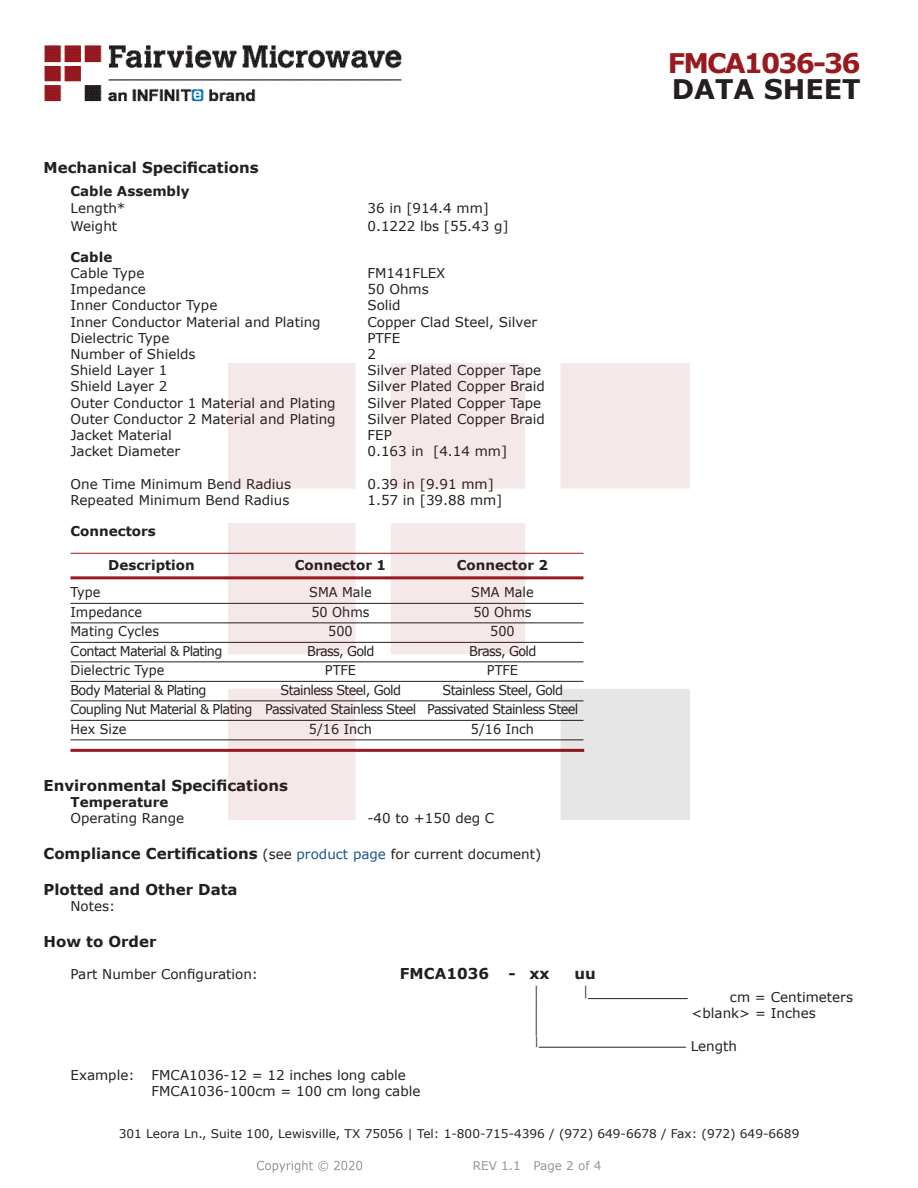
<style>
.page{position:relative;width:918px;height:1188px;background:#fff}
.page>*{position:absolute;margin:0;border:0;box-sizing:border-box;transform-origin:0 0}
.FM{font:700 27px "Verdana";letter-spacing:-.07em;color:#981a1e}
.t1{font:700 27px "Verdana";color:#231f20}
.Specs_Para{font:25.8px "Verdana";color:#231f20;scale:.39 1}
.Head1_for_Compliance{font:700 15px "Verdana";color:#231f20}
.Head1{font:700 15px "Verdana";color:#231f20}
.Specs_Para-2{font:700 15px "Verdana";color:#231f20}
.Specs_Para-3{font:13.5px "Verdana";color:#231f20}
.Table_Body_Connector{font:13.5px "Verdana";letter-spacing:-.05em;color:#231f20;scale:.95 1}
.Table_Body_Connector-2{font:13.5px "Verdana";color:#231f20;scale:.95 1}
.Table_Header_Connect{font:700 13.5px "Verdana";color:#231f20}
.Head3{font:700 13.5px "Verdana";color:#231f20}
.Head2_after_Head1{font:700 13.5px "Verdana";color:#231f20}
.Head2{font:700 13.5px "Verdana";color:#231f20}
.Specs_Para-4{font:13.5px "Verdana";color:#231f20;scale:.75 1}
.t2{font:12px "Verdana";color:#231f20}
.REV_Info{font:12px "Verdana";color:#939598}
.Specs_Para-5{font:11.25px "Verdana";color:#231f20;scale:.86 1}
.s1{font-weight:400;font-size:13.5px}
.s2{font-weight:400;font-size:13.5px;color:#1a5392}
</style>
<div class="page">
<hr style="left:70px;top:553px;width:514px;height:1px;background:#981a1e">
<hr style="left:70px;top:576px;width:514px;height:3px;background:#981a1e">
<hr style="left:70px;top:603px;width:514px;height:1px;background:#231f20">
<hr style="left:70px;top:623px;width:514px;height:1px;background:#231f20">
<hr style="left:70px;top:642px;width:514px;height:1px;background:#231f20">
<hr style="left:70px;top:662px;width:514px;height:1px;background:#231f20">
<hr style="left:70px;top:681px;width:514px;height:1px;background:#231f20">
<hr style="left:70px;top:701px;width:514px;height:1px;background:#231f20">
<hr style="left:70px;top:720px;width:514px;height:1px;background:#231f20">
<hr style="left:70px;top:740px;width:514px;height:1px;background:#231f20">
<hr style="left:70px;top:749px;width:514px;height:3px;background:#981a1e">
<hr style="left:588px;top:998px;width:100px;height:1px;background:#231f20">
<hr style="left:539px;top:1047px;width:147px;height:1px;background:#231f20">
<img style="left:257px;top:1160px;width:106px;height:13px">
<img style="left:228px;top:364px;width:462px;height:456px">
<img style="left:44px;top:45px;width:358px;height:57px">
<p class="Head1" style="left:44px;top:157px;width:217px">Mechanical Specifications</p>
<p class="Head3" style="left:70px;top:182px;width:121px">Cable Assembly</p>
<p class="Specs_Para-3" style="left:70px;top:198px;width:56px">Length*</p>
<p class="Specs_Para-3" style="left:368px;top:198px;width:123px">36 in [914.4 mm]</p>
<p class="Specs_Para-3" style="left:70px;top:216px;width:48px">Weight</p>
<p class="Specs_Para-3" style="left:368px;top:216px;width:143px">0.1222 lbs [55.43 g]</p>
<p class="Head3" style="left:70px;top:247px;width:43px">Cable</p>
<p class="Specs_Para-3" style="left:70px;top:264px;width:75px">Cable Type</p>
<p class="Specs_Para-3" style="left:368px;top:264px;width:79px">FM141FLEX</p>
<p class="Specs_Para-3" style="left:70px;top:280px;width:77px">Impedance</p>
<p class="Specs_Para-3" style="left:368px;top:280px;width:63px">50 Ohms</p>
<p class="Specs_Para-3" style="left:70px;top:296px;width:148px">Inner Conductor Type</p>
<p class="Specs_Para-3" style="left:368px;top:296px;width:35px">Solid</p>
<p class="Specs_Para-3" style="left:70px;top:312px;width:252px">Inner Conductor Material and Plating</p>
<p class="Specs_Para-3" style="left:368px;top:312px;width:171px">Copper Clad Steel, Silver</p>
<p class="Specs_Para-3" style="left:70px;top:329px;width:100px">Dielectric Type</p>
<p class="Specs_Para-3" style="left:368px;top:329px;width:34px">PTFE</p>
<p class="Specs_Para-3" style="left:70px;top:345px;width:127px">Number of Shields</p>
<p class="Specs_Para-3" style="left:368px;top:345px;width:10px">2</p>
<p class="Specs_Para-3" style="left:70px;top:361px;width:98px">Shield Layer 1</p>
<p class="Specs_Para-3" style="left:368px;top:361px;width:175px">Silver Plated Copper Tape</p>
<p class="Specs_Para-3" style="left:70px;top:377px;width:98px">Shield Layer 2</p>
<p class="Specs_Para-3" style="left:368px;top:377px;width:179px">Silver Plated Copper Braid</p>
<p class="Specs_Para-3" style="left:70px;top:393px;width:267px">Outer Conductor 1 Material and Plating</p>
<p class="Specs_Para-3" style="left:368px;top:393px;width:175px">Silver Plated Copper Tape</p>
<p class="Specs_Para-3" style="left:70px;top:410px;width:267px">Outer Conductor 2 Material and Plating</p>
<p class="Specs_Para-3" style="left:368px;top:410px;width:179px">Silver Plated Copper Braid</p>
<p class="Specs_Para-3" style="left:70px;top:426px;width:103px">Jacket Material</p>
<p class="Specs_Para-3" style="left:368px;top:426px;width:26px">FEP</p>
<p class="Specs_Para-3" style="left:70px;top:442px;width:111px">Jacket Diameter</p>
<p class="Specs_Para-3" style="left:368px;top:442px;width:141px">0.163 in [4.14 mm]</p>
<p class="Specs_Para-3" style="left:70px;top:474px;width:222px">One Time Minimum Bend Radius</p>
<p class="Specs_Para-3" style="left:368px;top:474px;width:128px">0.39 in [9.91 mm]</p>
<p class="Specs_Para-3" style="left:70px;top:491px;width:220px">Repeated Minimum Bend Radius</p>
<p class="Specs_Para-3" style="left:368px;top:491px;width:136px">1.57 in [39.88 mm]</p>
<p class="Head2" style="left:70px;top:522px;width:87px">Connectors</p>
<p class="Table_Header_Connect" style="left:108px;top:556px;width:88px">Description</p>
<p class="Table_Header_Connect" style="left:295px;top:556px;width:93px">Connector 1</p>
<p class="Table_Header_Connect" style="left:457px;top:556px;width:93px">Connector 2</p>
<p class="Table_Body_Connector" style="left:70px;top:583px;width:33px">Type</p>
<p class="Table_Body_Connector" style="left:309px;top:583px;width:67px">SMA Male</p>
<p class="Table_Body_Connector" style="left:471px;top:583px;width:67px">SMA Male</p>
<p class="Table_Body_Connector-2" style="left:70px;top:603px;width:77px">Impedance</p>
<p class="Table_Body_Connector" style="left:311px;top:603px;width:63px">50 Ohms</p>
<p class="Table_Body_Connector" style="left:473px;top:603px;width:63px">50 Ohms</p>
<p class="Table_Body_Connector-2" style="left:70px;top:622px;width:95px">Mating Cycles</p>
<p class="Table_Body_Connector" style="left:328px;top:622px;width:27px">500</p>
<p class="Table_Body_Connector" style="left:490px;top:622px;width:27px">500</p>
<p class="Table_Body_Connector" style="left:70px;top:642px;width:161px">Contact Material &amp; Plating</p>
<p class="Table_Body_Connector" style="left:307px;top:642px;width:72px">Brass, Gold</p>
<p class="Table_Body_Connector" style="left:469px;top:642px;width:72px">Brass, Gold</p>
<p class="Table_Body_Connector-2" style="left:70px;top:661px;width:100px">Dielectric Type</p>
<p class="Table_Body_Connector" style="left:325px;top:661px;width:34px">PTFE</p>
<p class="Table_Body_Connector" style="left:487px;top:661px;width:34px">PTFE</p>
<p class="Table_Body_Connector" style="left:70px;top:681px;width:145px">Body Material &amp; Plating</p>
<p class="Table_Body_Connector" style="left:281px;top:681px;width:128px">Stainless Steel, Gold</p>
<p class="Table_Body_Connector" style="left:443px;top:681px;width:128px">Stainless Steel, Gold</p>
<p class="Table_Body_Connector" style="left:70px;top:700px;width:536px">Coupling Nut Material &amp; Plating Passivated Stainless Steel Passivated Stainless Steel</p>
<p class="Table_Body_Connector" style="left:70px;top:720px;width:60px">Hex Size</p>
<p class="Table_Body_Connector" style="left:309px;top:720px;width:68px">5/16 Inch</p>
<p class="Table_Body_Connector" style="left:471px;top:720px;width:68px">5/16 Inch</p>
<p class="FM" style="left:668px;top:44px;width:194px">FMCA1036-36</p>
<p class="t1" style="left:672px;top:70px;width:191px">DATA SHEET</p>
<p class="Head1" style="left:44px;top:775px;width:246px">Environmental Specifications</p>
<p class="Head2_after_Head1" style="left:70px;top:793px;width:100px">Temperature</p>
<p class="Specs_Para-3" style="left:70px;top:809px;width:115px">Operating Range</p>
<p class="Specs_Para-3" style="left:368px;top:809px;width:128px">-40 to +150 deg C</p>
<p class="Head1_for_Compliance" style="left:44px;top:843px;width:499px">Compliance Certifications <span class="s1">(see</span> <span class="s2">product page</span> <span class="s1">for current document)</span></p>
<p class="Head1_for_Compliance" style="left:44px;top:879px;width:196px">Plotted and Other Data</p>
<p class="Specs_Para-3" style="left:70px;top:897px;width:46px">Notes:</p>
<p class="Head1_for_Compliance" style="left:44px;top:931px;width:115px">How to Order</p>
<p class="Specs_Para-3" style="left:70px;top:965px;width:189px">Part Number Configuration:</p>
<p class="Specs_Para-2" style="left:400px;top:963px;width:91px">FMCA1036</p>
<p class="Specs_Para-2" style="left:509px;top:963px;width:43px">- xx</p>
<p class="Specs_Para-2" style="left:575px;top:963px;width:23px">uu</p>
<p class="Specs_Para-4" style="left:534px;top:982px;width:8px">|</p>
<p class="Specs_Para-4" style="left:584px;top:982px;width:8px">|</p>
<p class="Specs_Para-3" style="left:730px;top:988px;width:125px">cm = Centimeters</p>
<p class="Specs_Para-4" style="left:534px;top:995px;width:8px">|</p>
<p class="Specs_Para-3" style="left:692px;top:1004px;width:126px">&lt;blank&gt; = Inches</p>
<p class="Specs_Para" style="left:534px;top:1004px;width:13px">|</p>
<p class="Specs_Para-5" style="left:534px;top:1033px;width:7px">|</p>
<p class="Specs_Para-3" style="left:691px;top:1036px;width:48px">Length</p>
<p class="Specs_Para-3" style="left:70px;top:1066px;width:66px">Example:</p>
<p class="Specs_Para-3" style="left:152px;top:1066px;width:256px">FMCA1036-12 = 12 inches long cable</p>
<p class="Specs_Para-3" style="left:152px;top:1082px;width:271px">FMCA1036-100cm = 100 cm long cable</p>
<p class="t2" style="left:119px;top:1125px;width:682px">301 Leora Ln., Suite 100, Lewisville, TX 75056 | Tel: 1-800-715-4396 / (972) 649-6678 / Fax: (972) 649-6689</p>
<p class="REV_Info" style="left:473px;top:1157px;width:130px">REV 1.1 Page 2 of 4</p>
</div>
